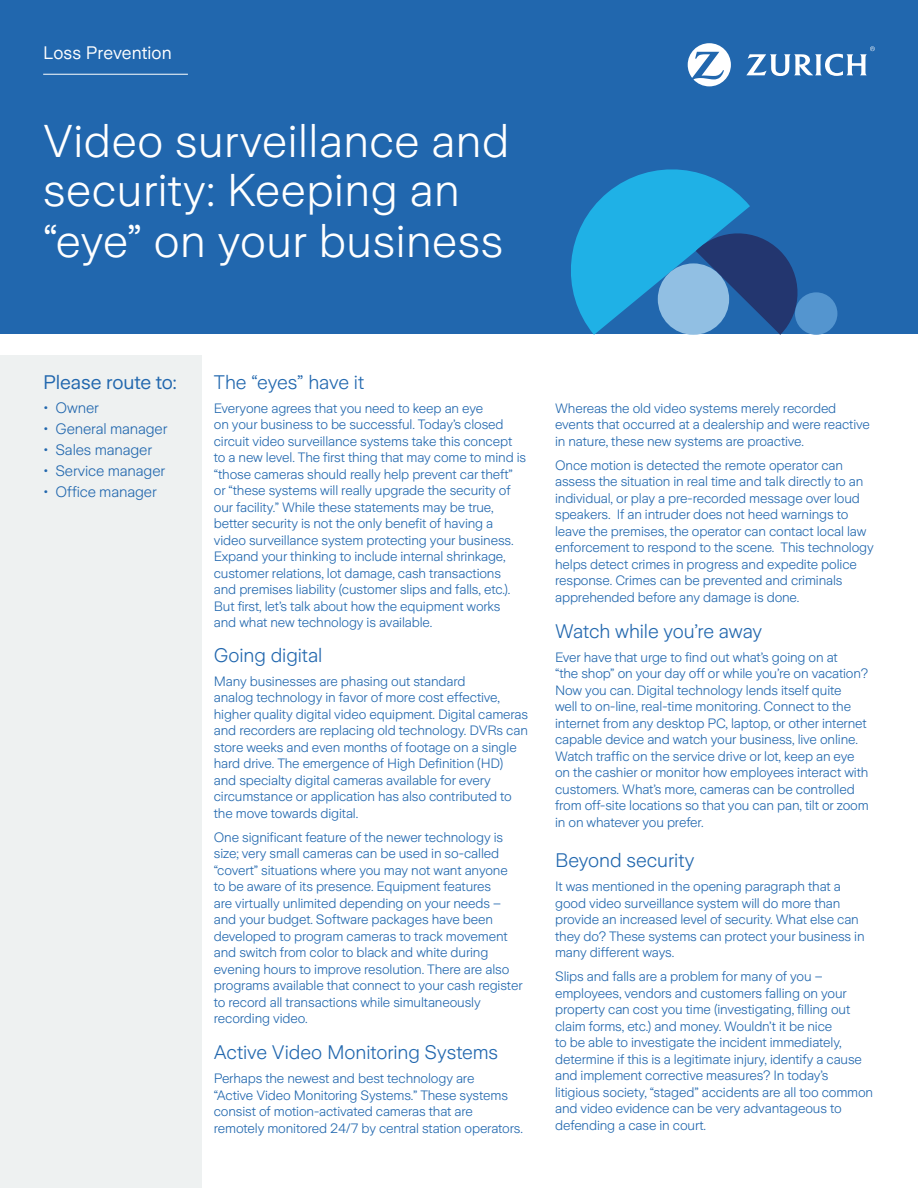
<style>
.page{position:relative;width:918px;height:1188px;background:#fff}
.page>*{position:absolute;margin:0;border:0;box-sizing:border-box;transform-origin:0 0}
.t1{font:300 45.6px/50.1px "Zurich Sans";letter-spacing:.01em;color:#fff}
.t2{font:300 19.5px "Zurich Sans";letter-spacing:-.005em;color:#2167ae}
.t3{font:19.5px "Zurich Sans";letter-spacing:-.005em;color:#2167ae}
.t4{font:18px "Zurich Sans";color:#fff}
.t5{font:300 15px "Zurich Sans";letter-spacing:-.01em;color:#2167ae}
.t6{font:300 13.5px/16.5px "Zurich Sans";letter-spacing:-.01em;color:#2167ae}
</style>
<div class="page">
<div style="left:0;top:0;width:918px;height:335px;background:#2167ae"></div>
<div style="left:0;top:355px;width:202px;height:833px;background:#eef1f1"></div>
<svg style="left:558px;top:169px;width:245px;height:166px"></svg>
<div style="left:658px;top:263px;width:71px;height:72px;background:#91bfe3;border-radius:50%"></div>
<div style="left:795px;top:292px;width:42px;height:43px;background:#5495cf;border-radius:50%"></div>
<hr style="left:43px;top:74px;width:145px;height:1px;background:#fff">
<svg style="left:688px;top:43px;width:43px;height:43px"></svg>
<svg style="left:746px;top:46px;width:129px;height:30px"></svg>
<h3 class="t4" style="left:43px;top:43px;width:130px">Loss Prevention</h3>
<h1 class="t1" style="left:43px;top:117px;width:468px">Video surveillance and security: Keeping an “eye” on your business</h1>
<h2 class="t3" style="left:43px;top:371px;width:135px">Please route to:</h2>
<p class="t5" style="left:43px;top:399px;width:57px">• Owner</p>
<p class="t5" style="left:43px;top:420px;width:126px">• General manager</p>
<p class="t5" style="left:43px;top:441px;width:110px">• Sales manager</p>
<p class="t5" style="left:43px;top:462px;width:123px">• Service manager</p>
<p class="t5" style="left:43px;top:483px;width:115px">• Office manager</p>
<h2 class="t2" style="left:214px;top:371px;width:152px">The “eyes” have it</h2>
<p class="t6" style="left:214px;top:400px;width:314px">Everyone agrees that you need to keep an eye<br>on your business to be successful. Today’s closed circuit video surveillance systems take this concept to a new level. The first thing that may come to mind is “those cameras should really help prevent car theft” or “these systems will really upgrade the security of our facility.” While these statements may be true, better security is not the only benefit of having a video surveillance system protecting your business.<br>Expand your thinking to include internal shrinkage, customer relations, lot damage, cash transactions and premises liability (customer slips and falls, etc.).<br>But first, let’s talk about how the equipment works and what new technology is available.</p>
<h2 class="t2" style="left:214px;top:644px;width:110px">Going digital</h2>
<p class="t6" style="left:214px;top:673px;width:316px">Many businesses are phasing out standard<br>analog technology in favor of more cost effective, higher quality digital video equipment. Digital cameras and recorders are replacing old technology. DVRs can store weeks and even months of footage on a single hard drive. The emergence of High Definition (HD) and specialty digital cameras available for every circumstance or application has also contributed to the move towards digital.</p>
<p class="t6" style="left:214px;top:829px;width:310px">One significant feature of the newer technology is size; very small cameras can be used in so-called “covert” situations where you may not want anyone to be aware of its presence. Equipment features<br>are virtually unlimited depending on your needs – and your budget. Software packages have been developed to program cameras to track movement and switch from color to black and white during evening hours to improve resolution. There are also programs available that connect to your cash register to record all transactions while simultaneously recording video.</p>
<h2 class="t2" style="left:214px;top:1042px;width:286px">Active Video Monitoring Systems</h2>
<p class="t6" style="left:214px;top:1071px;width:311px">Perhaps the newest and best technology are<br>“Active Video Monitoring Systems.” These systems consist of motion-activated cameras that are remotely monitored 24/7 by central station operators.</p>
<p class="t6" style="left:555px;top:400px;width:316px">Whereas the old video systems merely recorded events that occurred at a dealership and were reactive in nature, these new systems are proactive.</p>
<p class="t6" style="left:555px;top:457px;width:320px">Once motion is detected the remote operator can assess the situation in real time and talk directly to an individual, or play a pre-recorded message over loud speakers. If an intruder does not heed warnings to leave the premises, the operator can contact local law enforcement to respond to the scene. This technology helps detect crimes in progress and expedite police response. Crimes can be prevented and criminals apprehended before any damage is done.</p>
<h2 class="t2" style="left:555px;top:620px;width:209px">Watch while you’re away</h2>
<p class="t6" style="left:555px;top:649px;width:315px">Ever have that urge to find out what’s going on at<br>“the shop” on your day off or while you’re on vacation?<br>Now you can. Digital technology lends itself quite<br>well to on-line, real-time monitoring. Connect to the internet from any desktop PC, laptop, or other internet capable device and watch your business, live online.<br>Watch traffic on the service drive or lot, keep an eye on the cashier or monitor how employees interact with customers. What’s more, cameras can be controlled from off-site locations so that you can pan, tilt or zoom in on whatever you prefer.</p>
<h2 class="t2" style="left:555px;top:850px;width:141px">Beyond security</h2>
<p class="t6" style="left:555px;top:878px;width:311px">It was mentioned in the opening paragraph that a good video surveillance system will do more than provide an increased level of security. What else can they do? These systems can protect your business in many different ways.</p>
<p class="t6" style="left:555px;top:968px;width:320px">Slips and falls are a problem for many of you – employees, vendors and customers falling on your property can cost you time (investigating, filling out claim forms, etc.) and money. Wouldn’t it be nice<br>to be able to investigate the incident immediately, determine if this is a legitimate injury, identify a cause and implement corrective measures? In today’s litigious society, “staged” accidents are all too common and video evidence can be very advantageous to defending a case in court.</p>
</div>
